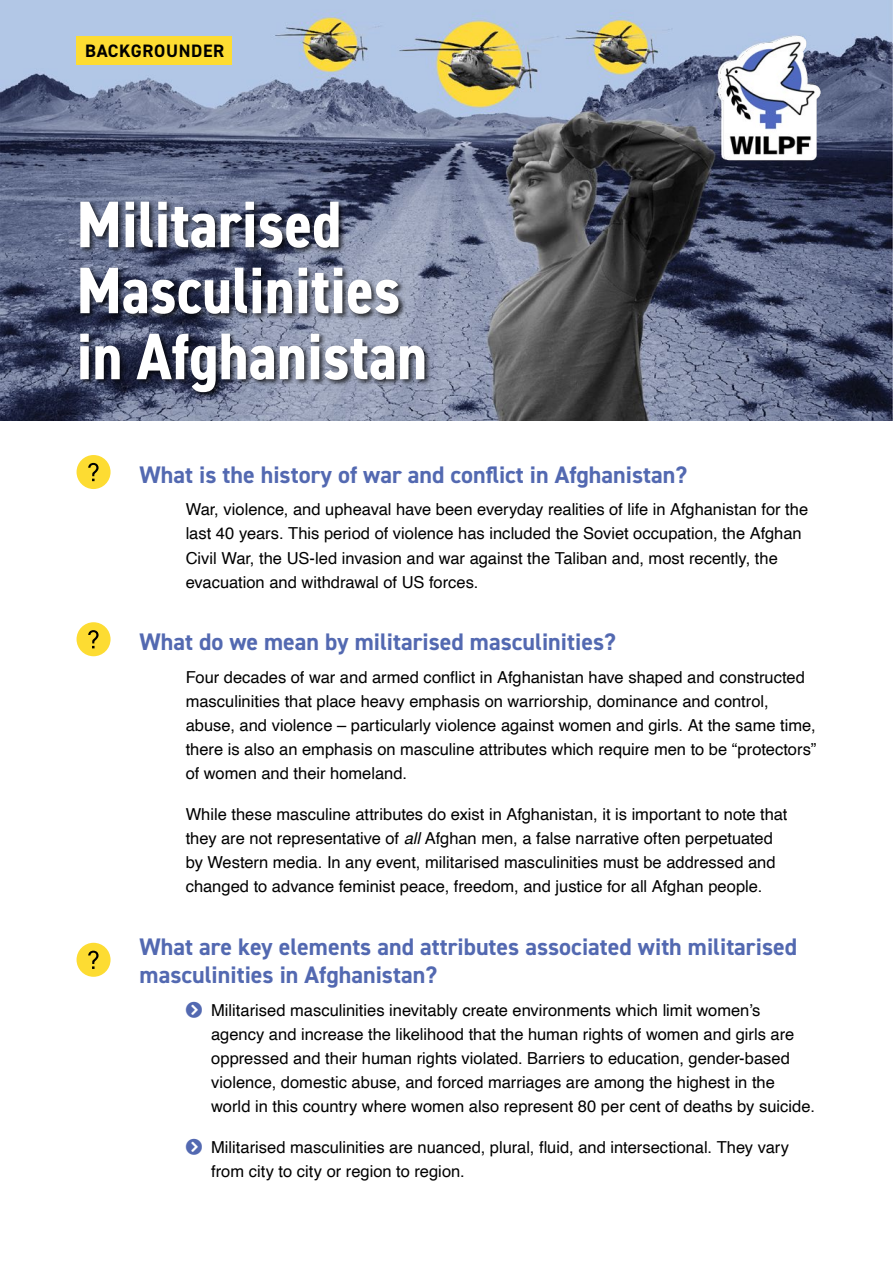
<style>
.page{position:relative;width:893px;height:1263px;background:#fff}
.page>*{position:absolute;margin:0;border:0;box-sizing:border-box;transform-origin:0 0}
.t1{font:700 condensed 66px/66px "DIN2014";color:#fff}
.t2{font:700 24px/28.8px "DIN2014";color:#5369b1}
.t3{font:700 18px "DIN2014";letter-spacing:.035em;color:#000}
.t4{font:16.5px/24px "Helvetica";color:#000}
.s1{font-style:italic}
</style>
<div class="page">
<img style="left:0;top:0;width:893px;height:421px">
<div style="left:77px;top:36px;width:155px;height:29px;background:#fddc32"></div>
<div style="left:77px;top:455px;width:34px;height:34px;background:#fddc32;border-radius:50%"></div>
<svg style="left:88px;top:463px;width:11px;height:18px"></svg>
<div style="left:77px;top:622px;width:34px;height:34px;background:#fddc32;border-radius:50%"></div>
<svg style="left:88px;top:630px;width:11px;height:18px"></svg>
<div style="left:77px;top:943px;width:34px;height:34px;background:#fddc32;border-radius:50%"></div>
<svg style="left:88px;top:951px;width:11px;height:18px"></svg>
<div style="left:79px;top:200px;width:353px;height:199px;background:#000;opacity:.75"></div>
<img style="left:696px;top:23px;width:149px;height:149px">
<p class="t3" style="left:85px;top:38px;width:141px">BACKGROUNDER</p>
<h1 class="t1" style="left:77px;top:191px;width:352px">Militarised<br>Masculinities in Afghanistan</h1>
<h2 class="t2" style="left:140px;top:460px;width:549px">What is the history of war and conflict in Afghanistan?</h2>
<p class="t4" style="left:186px;top:498px;width:624px">War, violence, and upheaval have been everyday realities of life in Afghanistan for the last 40 years. This period of violence has included the Soviet occupation, the Afghan Civil War, the US-led invasion and war against the Taliban and, most recently, the evacuation and withdrawal of US forces.</p>
<h2 class="t2" style="left:140px;top:627px;width:478px">What do we mean by militarised masculinities?</h2>
<p class="t4" style="left:186px;top:665px;width:632px">Four decades of war and armed conflict in Afghanistan have shaped and constructed masculinities that place heavy emphasis on warriorship, dominance and control, abuse, and violence – particularly violence against women and girls. At the same time, there is also an emphasis on masculine attributes which require men to be “protectors” of women and their homeland.</p>
<p class="t4" style="left:186px;top:802px;width:603px">While these masculine attributes do exist in Afghanistan, it is important to note that they are not representative of <span class="s1">all</span> Afghan men, a false narrative often perpetuated by Western media. In any event, militarised masculinities must be addressed and changed to advance feminist peace, freedom, and justice for all Afghan people.</p>
<h2 class="t2" style="left:140px;top:932px;width:659px">What are key elements and attributes associated with militarised masculinities in Afghanistan?</h2>
<p class="t4" style="left:211px;top:999px;width:605px">Militarised masculinities inevitably create environments which limit women’s agency and increase the likelihood that the human rights of women and girls are oppressed and their human rights violated. Barriers to education, gender-based violence, domestic abuse, and forced marriages are among the highest in the world in this country where women also represent 80 per cent of deaths by suicide.</p>
<p class="t4" style="left:211px;top:1136px;width:579px">Militarised masculinities are nuanced, plural, fluid, and intersectional. They vary from city to city or region to region.</p>
</div>
